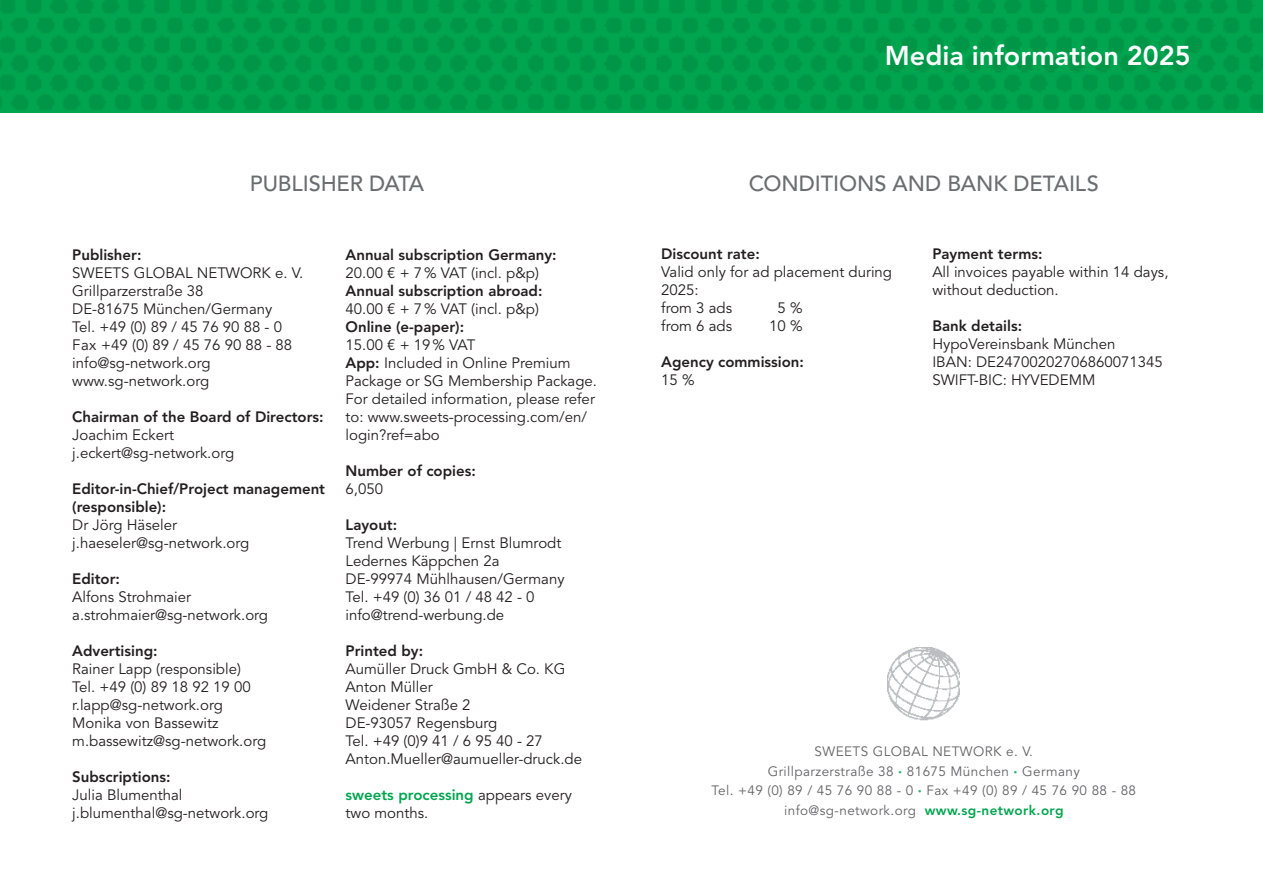
<style>
.page{position:relative;width:1263px;height:893px;background:#fff}
.page>*{position:absolute;margin:0;border:0;box-sizing:border-box;transform-origin:0 0}
.t1{font:800 27px "Avenir LT Std";color:#fff}
.t2{font:500 21.75px "Avenir LT Std";letter-spacing:-.005em;color:#6c6d70}
.t3{font:15px/18px "Avenir LT Std";color:#231f20}
.t4{font:800 15px/18px "Avenir LT Std";color:#231f20}
.t5{font:13.5px "Avenir LT Std";letter-spacing:.03em;color:#636366}
.s1{font-weight:800}
.s2{font-weight:800;color:#00a54f}
.s3{font-weight:900;color:#2bb572}
</style>
<div class="page">
<img style="left:0;top:0;width:1263px;height:113px">
<img style="left:888px;top:647px;width:72px;height:74px">
<p class="t2" style="left:250px;top:171px;width:176px">PUBLISHER DATA</p>
<p class="t4" style="left:72px;top:245px;width:71px">Publisher:</p>
<p class="t3" style="left:72px;top:264px;width:232px">SWEETS GLOBAL NETWORK e. V.</p>
<p class="t3" style="left:72px;top:282px;width:133px">Grillparzerstraße 38</p>
<p class="t3" style="left:72px;top:300px;width:202px">DE-81675 München/Germany</p>
<p class="t3" style="left:72px;top:318px;width:211px">Tel. +49 (0) 89 / 45 76 90 88 - 0</p>
<p class="t3" style="left:72px;top:336px;width:221px">Fax +49 (0) 89 / 45 76 90 88 - 88</p>
<p class="t3" style="left:72px;top:354px;width:140px">info@sg-network.org www.sg-network.org</p>
<p class="t4" style="left:72px;top:407px;width:253px">Chairman of the Board of Directors:</p>
<p class="t3" style="left:72px;top:426px;width:103px">Joachim Eckert</p>
<p class="t3" style="left:72px;top:444px;width:163px">j.eckert@sg-network.org</p>
<p class="t4" style="left:72px;top:479px;width:254px">Editor-in-Chief/Project management (responsible):</p>
<p class="t3" style="left:72px;top:516px;width:106px">Dr Jörg Häseler</p>
<p class="t3" style="left:72px;top:534px;width:178px">j.haeseler@sg-network.org</p>
<p class="t4" style="left:72px;top:569px;width:49px">Editor:</p>
<p class="t3" style="left:72px;top:588px;width:120px">Alfons Strohmaier</p>
<p class="t3" style="left:72px;top:606px;width:197px">a.strohmaier@sg-network.org</p>
<p class="t4" style="left:72px;top:641px;width:87px">Advertising:</p>
<p class="t3" style="left:72px;top:660px;width:180px">Rainer Lapp (responsible)<br>Tel. +49 (0) 89 18 92 19 00</p>
<p class="t3" style="left:72px;top:696px;width:152px">r.lapp@sg-network.org</p>
<p class="t3" style="left:72px;top:714px;width:148px">Monika von Bassewitz</p>
<p class="t3" style="left:72px;top:732px;width:195px">m.bassewitz@sg-network.org</p>
<p class="t4" style="left:72px;top:767px;width:100px">Subscriptions:</p>
<p class="t3" style="left:72px;top:786px;width:112px">Julia Blumenthal</p>
<p class="t3" style="left:72px;top:804px;width:198px">j.blumenthal@sg-network.org</p>
<p class="t4" style="left:346px;top:245px;width:213px">Annual subscription Germany:</p>
<p class="t3" style="left:346px;top:264px;width:195px">20.00 € + 7% VAT (incl. p&amp;p)</p>
<p class="t4" style="left:346px;top:281px;width:198px">Annual subscription abroad:</p>
<p class="t3" style="left:346px;top:300px;width:195px">40.00 € + 7% VAT (incl. p&amp;p)</p>
<p class="t4" style="left:346px;top:317px;width:120px">Online (e-paper):</p>
<p class="t3" style="left:346px;top:336px;width:131px">15.00 € + 19% VAT</p>
<p class="t3" style="left:346px;top:354px;width:227px"><span class="s1">App:</span> Included in Online Premium</p>
<p class="t3" style="left:346px;top:372px;width:253px">Package or SG Membership Package.<br>For detailed information, please refer to: www.sweets-processing.com/en/ login?ref=abo</p>
<p class="t4" style="left:346px;top:461px;width:132px">Number of copies:</p>
<p class="t3" style="left:346px;top:480px;width:39px">6,050</p>
<p class="t4" style="left:346px;top:515px;width:53px">Layout:</p>
<p class="t3" style="left:346px;top:534px;width:217px">Trend Werbung | Ernst Blumrodt<br>Ledernes Käppchen 2a</p>
<p class="t3" style="left:346px;top:570px;width:220px">DE-99974 Mühlhausen/Germany</p>
<p class="t3" style="left:346px;top:588px;width:190px">Tel. +49 (0) 36 01 / 48 42 - 0</p>
<p class="t3" style="left:346px;top:606px;width:160px">info@trend-werbung.de</p>
<p class="t4" style="left:346px;top:641px;width:79px">Printed by:</p>
<p class="t3" style="left:346px;top:660px;width:221px">Aumüller Druck GmbH &amp; Co. KG</p>
<p class="t3" style="left:346px;top:678px;width:89px">Anton Müller</p>
<p class="t3" style="left:346px;top:696px;width:126px">Weidener Straße 2</p>
<p class="t3" style="left:346px;top:714px;width:238px">DE-93057 Regensburg<br>Tel. +49 (0)9 41 / 6 95 40 - 27<br>Anton.Mueller@aumueller-druck.de</p>
<p class="t3" style="left:346px;top:786px;width:228px"><span class="s2">sweets processing</span> appears every two months.</p>
<p class="t1" style="left:885px;top:40px;width:307px">Media information 2025</p>
<p class="t2" style="left:749px;top:171px;width:352px">CONDITIONS AND BANK DETAILS</p>
<p class="t4" style="left:661px;top:245px;width:100px">Discount rate:</p>
<p class="t3" style="left:661px;top:264px;width:232px">Valid only for ad placement during<br>2025:</p>
<p class="t3" style="left:661px;top:300px;width:72px">from 3 ads</p>
<p class="t3" style="left:778px;top:300px;width:27px">5 %</p>
<p class="t3" style="left:661px;top:318px;width:72px">from 6 ads</p>
<p class="t3" style="left:769px;top:318px;width:35px">10 %</p>
<p class="t4" style="left:661px;top:353px;width:144px">Agency commission:</p>
<p class="t3" style="left:661px;top:372px;width:35px">15 %</p>
<p class="t4" style="left:932px;top:245px;width:112px">Payment terms:</p>
<p class="t3" style="left:932px;top:264px;width:238px">All invoices payable within 14 days, without deduction.</p>
<p class="t4" style="left:932px;top:317px;width:91px">Bank details:</p>
<p class="t3" style="left:932px;top:336px;width:185px">HypoVereinsbank München</p>
<p class="t3" style="left:932px;top:354px;width:232px">IBAN: DE24700202706860071345</p>
<p class="t3" style="left:932px;top:372px;width:164px">SWIFT-BIC: HYVEDEMM</p>
<p class="t5" style="left:815px;top:744px;width:220px">SWEETS GLOBAL NETWORK e. V.</p>
<p class="t5" style="left:768px;top:763px;width:313px">Grillparzerstraße 38 <span class="s3">∙</span> 81675 München <span class="s3">∙</span> Germany</p>
<p class="t5" style="left:711px;top:783px;width:426px">Tel. +49 (0) 89 / 45 76 90 88 - 0 <span class="s3">∙</span> Fax +49 (0) 89 / 45 76 90 88 - 88</p>
<p class="t5" style="left:784px;top:802px;width:281px">info@sg-network.org <span class="s2">www.sg-network.org</span></p>
</div>
